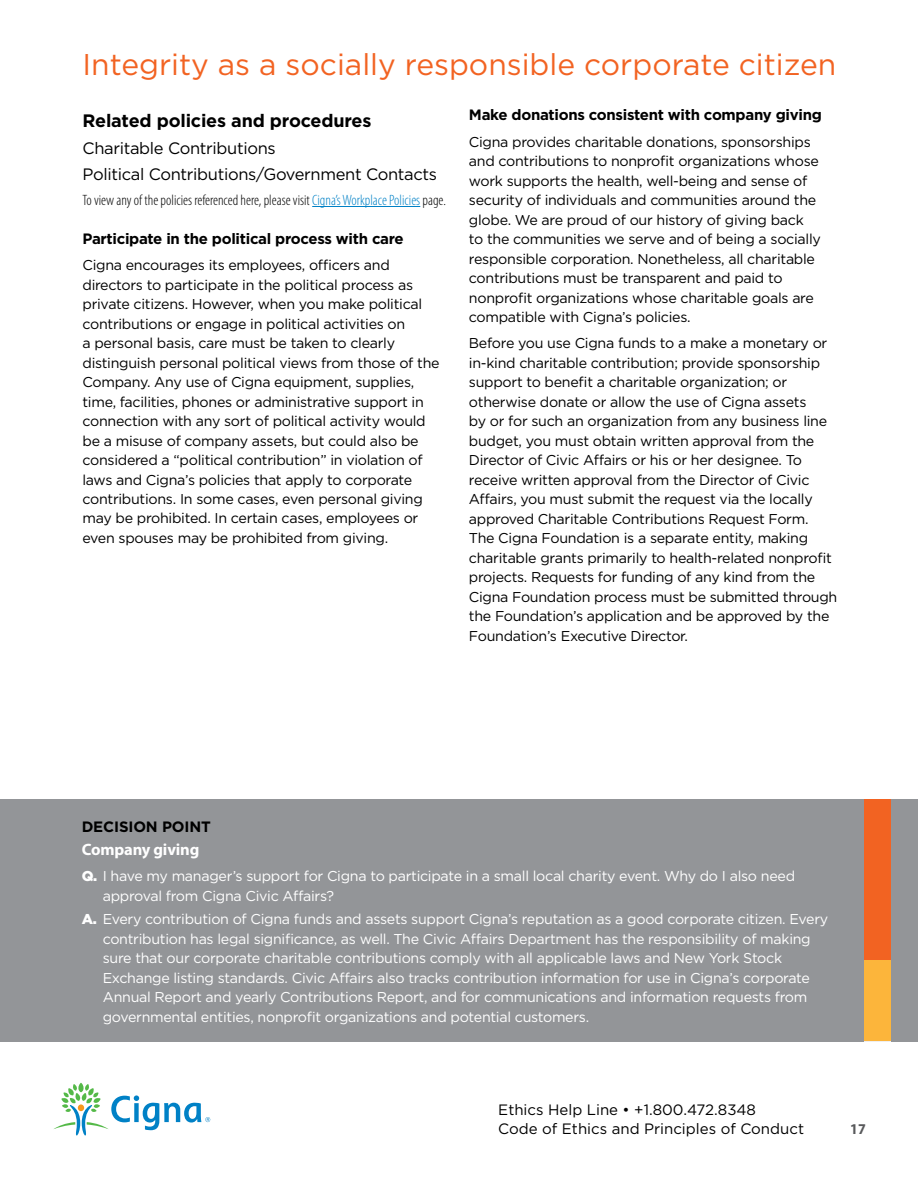
<style>
.page{position:relative;width:918px;height:1188px;background:#fff}
.page>*{position:absolute;margin:0;border:0;box-sizing:border-box;transform-origin:0 0}
.t1{font:30px "Gotham";color:#f26322}
.t2{font:700 18px "Gotham";letter-spacing:-.01em;color:#000}
.t3{font:16.5px/25.3px "Gotham";letter-spacing:-.02em;color:#000}
.t4{font:700 16.5px "Myriad Pro";letter-spacing:-.01em;color:#fff}
.t5{font:700 15px "Gotham";letter-spacing:-.02em;color:#000}
.t6{font:300 condensed 15px "Myriad Pro";color:#000}
.t7{font:15px/19.5px "Gotham";color:#000}
.t8{font:700 semi-condensed 15px "Myriad Pro";color:#58595b}
.t9{font:14.25px/19.5px "Gotham";letter-spacing:-.02em;color:#000}
.t10{font:14.25px/19.5px "Gotham";letter-spacing:-.02em;color:#fff}
.s1{color:#0081c6}
.s2{font-weight:900}
</style>
<div class="page">
<svg style="left:54px;top:1083px;width:156px;height:52px"></svg>
<hr style="left:312px;top:206px;width:108px;height:1px;background:#0081c6">
<div style="left:0;top:799px;width:918px;height:242px;background:#939598"></div>
<div style="left:864px;top:799px;width:26px;height:161px;background:#f26322"></div>
<div style="left:864px;top:960px;width:26px;height:81px;background:#fcb53b"></div>
<h1 class="t1" style="left:83px;top:45px;width:755px">Integrity as a socially responsible corporate citizen</h1>
<p class="t2" style="left:83px;top:110px;width:290px">Related policies and procedures</p>
<p class="t3" style="left:83px;top:135px;width:356px">Charitable Contributions<br>Political Contributions/Government Contacts</p>
<p class="t6" style="left:83px;top:192px;width:365px">To view any of the policies referenced here, please visit <span class="s1">Cigna’s Workplace Policies</span> page.</p>
<p class="t5" style="left:83px;top:230px;width:323px">Participate in the political process with care</p>
<p class="t9" style="left:83px;top:255px;width:359px">Cigna encourages its employees, officers and directors to participate in the political process as private citizens. However, when you make political contributions or engage in political activities on<br>a personal basis, care must be taken to clearly distinguish personal political views from those of the Company. Any use of Cigna equipment, supplies, time, facilities, phones or administrative support in connection with any sort of political activity would be a misuse of company assets, but could also be considered a “political contribution” in violation of laws and Cigna’s policies that apply to corporate contributions. In some cases, even personal giving may be prohibited. In certain cases, employees or even spouses may be prohibited from giving.</p>
<p class="t5" style="left:469px;top:106px;width:354px">Make donations consistent with company giving</p>
<p class="t9" style="left:469px;top:132px;width:353px">Cigna provides charitable donations, sponsorships and contributions to nonprofit organizations whose work supports the health, well-being and sense of security of individuals and communities around the globe. We are proud of our history of giving back to the communities we serve and of being a socially responsible corporation. Nonetheless, all charitable contributions must be transparent and paid to nonprofit organizations whose charitable goals are compatible with Cigna’s policies.</p>
<p class="t9" style="left:469px;top:333px;width:370px">Before you use Cigna funds to a make a monetary or in-kind charitable contribution; provide sponsorship support to benefit a charitable organization; or otherwise donate or allow the use of Cigna assets<br>by or for such an organization from any business line budget, you must obtain written approval from the Director of Civic Affairs or his or her designee. To receive written approval from the Director of Civic Affairs, you must submit the request via the locally approved Charitable Contributions Request Form.<br>The Cigna Foundation is a separate entity, making charitable grants primarily to health-related nonprofit projects. Requests for funding of any kind from the Cigna Foundation process must be submitted through the Foundation’s application and be approved by the Foundation’s Executive Director.</p>
<p class="t5" style="left:82px;top:818px;width:131px">Decision Point</p>
<p class="t4" style="left:82px;top:840px;width:119px">Company giving</p>
<p class="t10" style="left:103px;top:866px;width:694px;text-indent:-21px"><span class="s2">Q.</span> I have my manager’s support for Cigna to participate in a small local charity event. Why do I also need approval from Cigna Civic Affairs?</p>
<p class="t10" style="left:103px;top:909px;width:727px;text-indent:-21px"><span class="s2">A.</span> Every contribution of Cigna funds and assets support Cigna’s reputation as a good corporate citizen. Every contribution has legal significance, as well. The Civic Affairs Department has the responsibility of making sure that our corporate charitable contributions comply with all applicable laws and New York Stock Exchange listing standards. Civic Affairs also tracks contribution information for use in Cigna’s corporate Annual Report and yearly Contributions Report, and for communications and information requests from governmental entities, nonprofit organizations and potential customers.</p>
<p class="t7" style="left:498px;top:1099px;width:307px">Ethics Help Line • +1.800.472.8348<br>Code of Ethics and Principles of Conduct</p>
<p class="t8" style="left:850px;top:1121px;width:17px">17</p>
</div>
